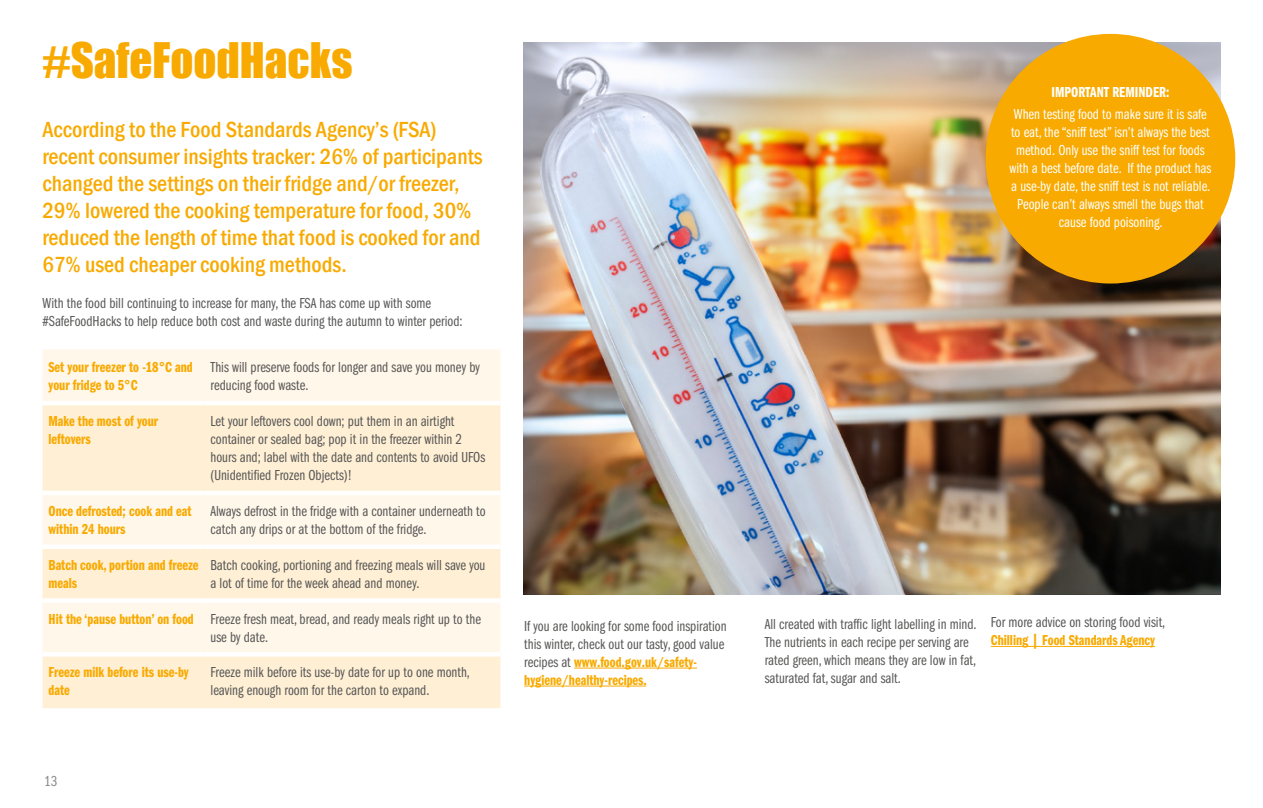
<style>
.page{position:relative;width:1263px;height:808px;background:#fff}
.page>*{position:absolute;margin:0;border:0;box-sizing:border-box;transform-origin:0 0}
.head_1{font:45px "Impact";color:#f8aa00}
.first_par{font:500 condensed 22.5px/27px "Franklin Gothic";color:#f8aa00}
.body_1{font:15px/18px "Franklin Gothic LT Pro Bk Cm";color:#575756}
.body_1-2{font:15px/18px "Franklin Gothic LT Pro Bk Cm";color:#fff;text-align:center}
.body_1-3{font:15px/18px "Franklin Gothic LT Pro Dm Cm";color:#f8aa00}
.body_1-4{font:15px "Franklin Gothic LT Pro Dm Cm";color:#fff}
.t1{font:15px "Franklin Gothic LT Pro Bk Cm";color:#878787}
.s1{font-family:"Franklin Gothic LT Pro Dm Cm";color:#f8aa00}
</style>
<div class="page">
<img style="left:524px;top:43px;width:696px;height:551px">
<div style="left:43px;top:349px;width:457px;height:52px;background:#fff7ea"></div>
<svg style="left:43px;top:405px;width:457px;height:303px;background:#fff1dc"></svg>
<hr style="left:43px;top:491px;width:162px;height:4px;background:#fff">
<hr style="left:205px;top:491px;width:295px;height:4px;background:#fff">
<div style="left:43px;top:544px;width:162px;height:5px;background:#fff"></div>
<div style="left:205px;top:544px;width:295px;height:5px;background:#fff"></div>
<div style="left:43px;top:598px;width:162px;height:5px;background:#fff"></div>
<div style="left:205px;top:598px;width:295px;height:5px;background:#fff"></div>
<div style="left:43px;top:652px;width:162px;height:5px;background:#fff"></div>
<div style="left:205px;top:652px;width:295px;height:5px;background:#fff"></div>
<hr style="left:574px;top:668px;width:123px;height:1px;background:#f8aa00">
<hr style="left:524px;top:686px;width:122px;height:1px;background:#f8aa00">
<div style="left:985px;top:34px;width:250px;height:250px;background:#f8aa00;border-radius:50%"></div>
<hr style="left:991px;top:646px;width:164px;height:1px;background:#f8aa00">
<p class="head_1" style="left:43px;top:26px;width:312px">#SafeFoodHacks</p>
<p class="first_par" style="left:43px;top:116px;width:442px">According to the Food Standards Agency’s (FSA) recent consumer insights tracker: 26% of participants changed the settings on their fridge and/or freezer, 29% lowered the cooking temperature for food, 30% reduced the length of time that food is cooked for and 67% used cheaper cooking methods.</p>
<p class="body_1" style="left:43px;top:295px;width:422px">With the food bill continuing to increase for many, the FSA has come up with some #SafeFoodHacks to help reduce both cost and waste during the autumn to winter period:</p>
<p class="body_1-3" style="left:49px;top:359px;width:146px">Set your freezer to -18°C and your fridge to 5°C</p>
<p class="body_1" style="left:211px;top:359px;width:271px">This will preserve foods for longer and save you money by reducing food waste.</p>
<p class="body_1-3" style="left:49px;top:412px;width:111px">Make the most of your leftovers</p>
<p class="body_1" style="left:211px;top:412px;width:276px">Let your leftovers cool down; put them in an airtight container or sealed bag; pop it in the freezer within 2 hours and; label with the date and contents to avoid UFOs (Unidentified Frozen Objects)!</p>
<p class="body_1-3" style="left:49px;top:502px;width:145px">Once defrosted; cook and eat within 24 hours</p>
<p class="body_1" style="left:211px;top:502px;width:277px">Always defrost in the fridge with a container underneath to catch any drips or at the bottom of the fridge.</p>
<p class="body_1-3" style="left:49px;top:556px;width:152px">Batch cook, portion and freeze meals</p>
<p class="body_1" style="left:211px;top:556px;width:276px">Batch cooking, portioning and freezing meals will save you a lot of time for the week ahead and money.</p>
<p class="body_1-3" style="left:49px;top:610px;width:147px">Hit the ‘pause button’ on food</p>
<p class="body_1" style="left:211px;top:610px;width:272px">Freeze fresh meat, bread, and ready meals right up to the use by date.</p>
<p class="body_1-3" style="left:49px;top:664px;width:142px">Freeze milk before its use-by date</p>
<p class="body_1" style="left:211px;top:664px;width:261px">Freeze milk before its use-by date for up to one month, leaving enough room for the carton to expand.</p>
<p class="t1" style="left:45px;top:772px;width:14px">13</p>
<p class="body_1-4" style="left:1051px;top:83px;width:119px">IMPORTANT REMINDER:</p>
<p class="body_1-2" style="left:1009px;top:105px;width:203px">When testing food to make sure it is safe to eat, the “sniff test” isn’t always the best method. Only use the sniff test for foods with a best before date. If the product has a use-by date, the sniff test is not reliable.<br>People can’t always smell the bugs that cause food poisoning.</p>
<p class="body_1" style="left:524px;top:617px;width:204px">If you are looking for some food inspiration this winter, check out our tasty, good value recipes at <span class="s1">www.food.gov.uk/safety&shy;hygiene/healthy-recipes.</span></p>
<p class="body_1" style="left:765px;top:615px;width:213px">All created with traffic light labelling in mind.<br>The nutrients in each recipe per serving are rated green, which means they are low in fat, saturated fat, sugar and salt.</p>
<p class="body_1" style="left:991px;top:613px;width:176px">For more advice on storing food visit,</p>
<p class="body_1-3" style="left:991px;top:631px;width:166px">Chilling | Food Standards Agency</p>
</div>
